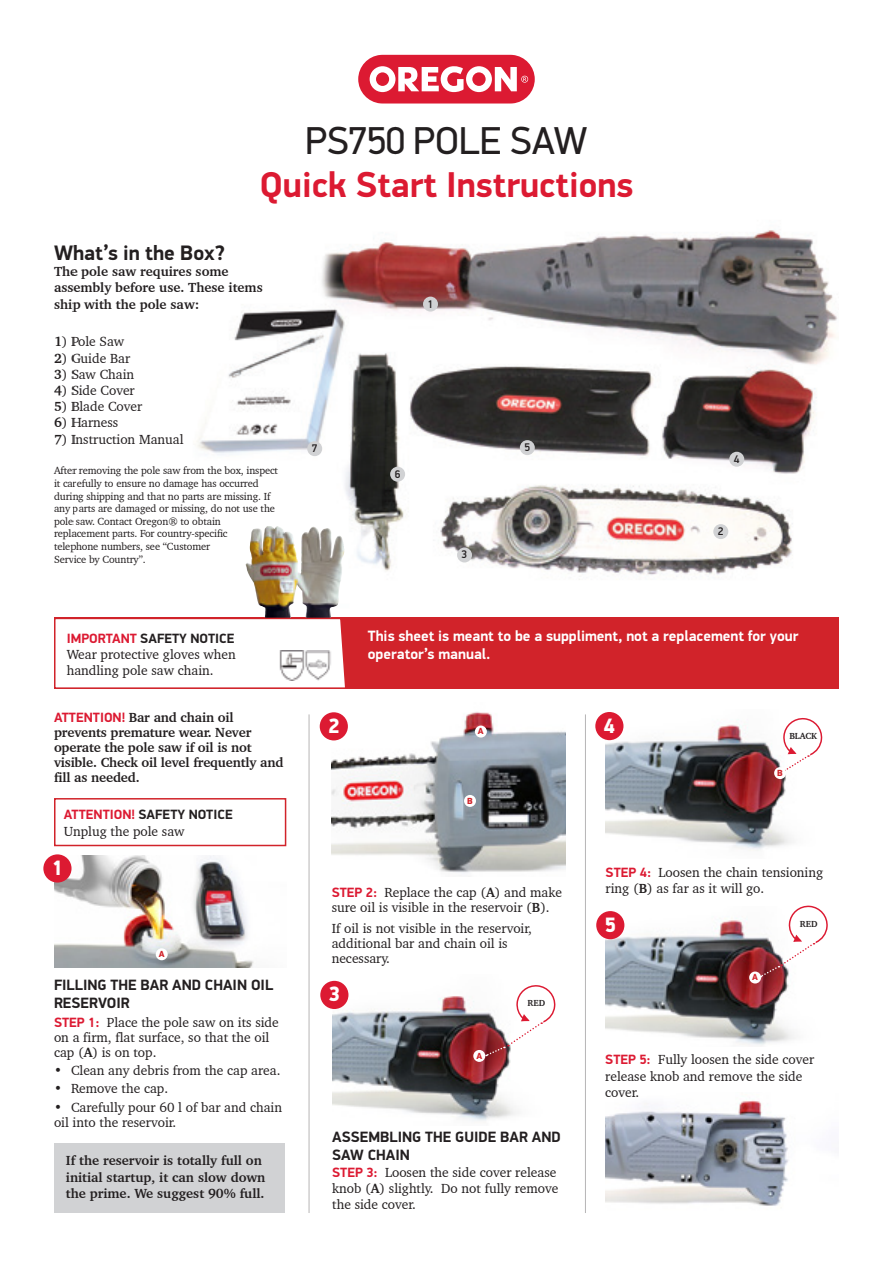
<style>
.page{position:relative;width:893px;height:1263px;background:#fff}
.page>*{position:absolute;margin:0;border:0;box-sizing:border-box;transform-origin:0 0}
.t1{font:39px "PF Din Display Pro";color:#231f20}
.t2{font:700 36px "PF Din Display Pro";color:#dc1a32}
.t3{font:700 21px "PF Din Display Pro";color:#231f20}
.t4{font:900 20.85px "PF Din Display Pro";color:#fff}
.t5{font:700 15px/18px "PF Din Display Pro";color:#fff}
.Body_text_bullets{font:700 15px/18px "PF Din Display Pro";color:#231f20}
.Body_text_bullets-2{font:13.5px/16.2px "Charter BT Pro";color:#231f20}
.Body_text_no_indent{font:700 13.5px/15px "Charter BT Pro";letter-spacing:-.01em;color:#231f20}
.Body_text_bullets-3{font:700 13.5px/16.5px "Charter BT Pro";color:#231f20}
.Body_text_no_indent-2{font:13.5px/15px "Charter BT Pro";color:#231f20}
.t6{font:700 13.5px "PF Din Display Pro";color:#231f20}
.t7{font:500 11.1px "PF Din Display Pro";color:#231f20}
.t8{font:10.5px/12.6px "Charter BT Pro";letter-spacing:-.01em;color:#231f20}
.t9{font:700 9px "Charter BT Pro";letter-spacing:-.01em;color:#231f20}
.t10{font:900 8.85px "PF Din Display Pro";color:#d1232a}
.s1{font-weight:700}
.s2{color:#dc1a32}
.s3{font-family:"PF Din Display Pro";color:#dc1a32}
.s4{font-family:"PF Din Display Pro";font-weight:700;color:#dc1a32}
</style>
<div class="page">
<svg style="left:358px;top:55px;width:177px;height:49px"></svg>
<img style="left:54px;top:855px;width:200px;height:112px">
<img style="left:333px;top:980px;width:183px;height:141px">
<div style="left:320px;top:981px;width:28px;height:28px;background:#dc1a32;border-radius:50%"></div>
<div style="left:473px;top:1050px;width:12px;height:12px;background:#fff;border-radius:50%"></div>
<svg style="left:485px;top:984px;width:71px;height:73px"></svg>
<img style="left:606px;top:712px;width:186px;height:139px">
<div style="left:595px;top:712px;width:28px;height:28px;background:#dc1a32;border-radius:50%"></div>
<svg style="left:775px;top:717px;width:48px;height:60px"></svg>
<div style="left:774px;top:767px;width:12px;height:12px;background:#fff;border-radius:50%"></div>
<img style="left:605px;top:911px;width:190px;height:135px">
<img style="left:605px;top:1100px;width:184px;height:106px">
<div style="left:596px;top:911px;width:28px;height:28px;background:#dc1a32;border-radius:50%"></div>
<div style="left:749px;top:971px;width:12px;height:12px;background:#fff;border-radius:50%"></div>
<svg style="left:760px;top:905px;width:68px;height:73px"></svg>
<hr style="left:309px;top:714px;width:1px;height:499px;background:#231f20">
<hr style="left:585px;top:714px;width:1px;height:499px;background:#231f20">
<div style="left:156px;top:948px;width:12px;height:12px;background:#fff;border-radius:50%"></div>
<div style="left:43px;top:854px;width:29px;height:28px;background:#dc1a32;border-radius:50%"></div>
<img style="left:197px;top:230px;width:642px;height:388px">
<div style="left:713px;top:524px;width:15px;height:15px;background:#d1d2d4;border-radius:50%"></div>
<div style="left:457px;top:547px;width:15px;height:15px;background:#d1d2d4;border-radius:50%"></div>
<div style="left:520px;top:440px;width:15px;height:15px;background:#d1d2d4;border-radius:50%"></div>
<div style="left:423px;top:297px;width:15px;height:15px;background:#d1d2d4;border-radius:50%"></div>
<div style="left:729px;top:452px;width:15px;height:15px;background:#d1d2d4;border-radius:50%"></div>
<div style="left:390px;top:467px;width:15px;height:15px;background:#d1d2d4;border-radius:50%"></div>
<div style="left:54px;top:618px;width:785px;height:71px;background:#d1232a"></div>
<svg style="left:54px;top:617px;width:293px;height:71px;background:#fbf0f1"></svg>
<img style="left:245px;top:526px;width:58px;height:92px">
<img style="left:277px;top:651px;width:57px;height:30px">
<div style="left:307px;top:441px;width:15px;height:15px;background:#d1d2d4;border-radius:50%"></div>
<img style="left:332px;top:712px;width:234px;height:161px">
<div style="left:475px;top:725px;width:12px;height:12px;background:#fff;border-radius:50%"></div>
<div style="left:464px;top:795px;width:12px;height:12px;background:#fff;border-radius:50%"></div>
<div style="left:54px;top:1144px;width:230px;height:69px;background:#d1d2d4"></div>
<div style="left:320px;top:712px;width:28px;height:28px;background:#dc1a32;border-radius:50%"></div>
<div style="left:54px;top:798px;width:232px;height:48px;border:2px solid #d1232a"></div>
<p class="t1" style="left:305px;top:117px;width:284px">PS750 POLE SAW</p>
<p class="t2" style="left:260px;top:163px;width:375px">Quick Start Instructions</p>
<p class="t3" style="left:54px;top:240px;width:173px">What’s in the Box?</p>
<p class="Body_text_no_indent" style="left:54px;top:263px;width:210px;line-height:16.2px">The pole saw requires some assembly before use. These items ship with the pole saw:</p>
<p class="Body_text_bullets-2" style="left:54px;top:333px;width:72px"><span class="s1">1</span>) Pole Saw</p>
<p class="Body_text_bullets-2" style="left:54px;top:350px;width:78px"><span class="s1">2</span>) Guide Bar</p>
<p class="Body_text_bullets-2" style="left:54px;top:366px;width:82px"><span class="s1">3</span>) Saw Chain</p>
<p class="Body_text_bullets-2" style="left:54px;top:382px;width:82px"><span class="s1">4</span>) Side Cover</p>
<p class="Body_text_bullets-2" style="left:54px;top:398px;width:90px"><span class="s1">5</span>) Blade Cover</p>
<p class="Body_text_bullets-2" style="left:54px;top:414px;width:66px"><span class="s1">6</span>) Harness</p>
<p class="Body_text_bullets-2" style="left:54px;top:431px;width:131px"><span class="s1">7</span>) Instruction Manual</p>
<p class="t8" style="left:54px;top:464px;width:226px">After removing the pole saw from the box, inspect it carefully to ensure no damage has occurred during shipping and that no parts are missing. If any parts are damaged or missing, do not use the pole saw. Contact Oregon® to obtain replacement parts. For country-specific<br>telephone numbers, see “Customer<br>Service by Country”.</p>
<p class="t7" style="left:312px;top:442px;width:7px">7</p>
<p class="t7" style="left:428px;top:297px;width:7px">1</p>
<p class="t7" style="left:395px;top:467px;width:7px">6</p>
<p class="t7" style="left:462px;top:548px;width:7px">3</p>
<p class="t7" style="left:524px;top:441px;width:7px">5</p>
<p class="t7" style="left:734px;top:452px;width:7px">4</p>
<p class="t7" style="left:718px;top:525px;width:7px">2</p>
<p class="t6" style="left:67px;top:630px;width:169px"><span class="s2">IMPORTANT</span> SAFETY NOTICE</p>
<p class="Body_text_bullets-2" style="left:67px;top:646px;width:171px">Wear protective gloves when</p>
<p class="Body_text_bullets-2" style="left:67px;top:662px;width:148px">handling pole saw chain.</p>
<p class="Body_text_no_indent" style="left:54px;top:710px;width:231px"><span class="s3">ATTENTION!</span> Bar and chain oil prevents premature wear. Never operate the pole saw if oil is not visible. Check oil level frequently and fill as needed.</p>
<p class="t6" style="left:64px;top:807px;width:170px"><span class="s2">ATTENTION!</span> SAFETY NOTICE</p>
<p class="Body_text_bullets-2" style="left:64px;top:823px;width:122px">Unplug the pole saw</p>
<p class="t4" style="left:52px;top:855px;width:13px">1</p>
<p class="t10" style="left:159px;top:948px;width:7px">A</p>
<p class="Body_text_bullets" style="left:54px;top:976px;width:221px">FILLING THE BAR AND CHAIN OIL<br>RESERVOIR</p>
<p class="Body_text_bullets-2" style="left:54px;top:1015px;width:226px;line-height:15px"><span class="s4">STEP 1:</span> Place the pole saw on its side on a firm, flat surface, so that the oil cap (<span class="s1">A</span>) is on top.</p>
<p class="Body_text_bullets-2" style="left:54px;top:1062px;width:228px">• Clean any debris from the cap area.</p>
<p class="Body_text_bullets-2" style="left:54px;top:1081px;width:116px">• Remove the cap.</p>
<p class="Body_text_bullets-2" style="left:54px;top:1099px;width:230px;line-height:15px">• Carefully pour 60 l of bar and chain oil into the reservoir.</p>
<p class="Body_text_bullets-3" style="left:66px;top:1152px;width:201px">If the reservoir is totally full on initial startup, it can slow down the prime. We suggest 90% full.</p>
<p class="t4" style="left:328px;top:713px;width:13px">2</p>
<p class="t5" style="left:368px;top:627px;width:432px">This sheet is meant to be a suppliment, not a replacement for your operator’s manual.</p>
<p class="t10" style="left:478px;top:726px;width:7px">A</p>
<p class="t10" style="left:467px;top:795px;width:7px">B</p>
<p class="t4" style="left:604px;top:713px;width:13px">4</p>
<p class="t9" style="left:789px;top:730px;width:29px">BLACK</p>
<p class="t10" style="left:777px;top:767px;width:7px">B</p>
<p class="Body_text_bullets-2" style="left:332px;top:884px;width:232px;line-height:15px"><span class="s4">STEP 2:</span> Replace the cap (<span class="s1">A</span>) and make sure oil is visible in the reservoir (<span class="s1">B</span>).</p>
<p class="Body_text_no_indent-2" style="left:332px;top:921px;width:202px">If oil is not visible in the reservoir, additional bar and chain oil is necessary.</p>
<p class="t4" style="left:329px;top:981px;width:13px">3</p>
<p class="t10" style="left:476px;top:1050px;width:7px">A</p>
<p class="t9" style="left:527px;top:997px;width:19px">RED</p>
<p class="Body_text_bullets" style="left:332px;top:1129px;width:230px">ASSEMBLING THE GUIDE BAR AND<br>SAW CHAIN</p>
<p class="Body_text_bullets-2" style="left:332px;top:1164px;width:228px"><span class="s4">STEP 3:</span> Loosen the side cover release knob (<span class="s1">A</span>) slightly. Do not fully remove the side cover.</p>
<p class="Body_text_bullets-2" style="left:606px;top:864px;width:219px"><span class="s4">STEP 4:</span> Loosen the chain tensioning ring (<span class="s1">B</span>) as far as it will go.</p>
<p class="t4" style="left:605px;top:912px;width:13px">5</p>
<p class="t9" style="left:800px;top:918px;width:19px">RED</p>
<p class="t10" style="left:752px;top:972px;width:7px">A</p>
<p class="Body_text_bullets-2" style="left:605px;top:1051px;width:211px"><span class="s4">STEP 5:</span> Fully loosen the side cover release knob and remove the side cover.</p>
</div>
